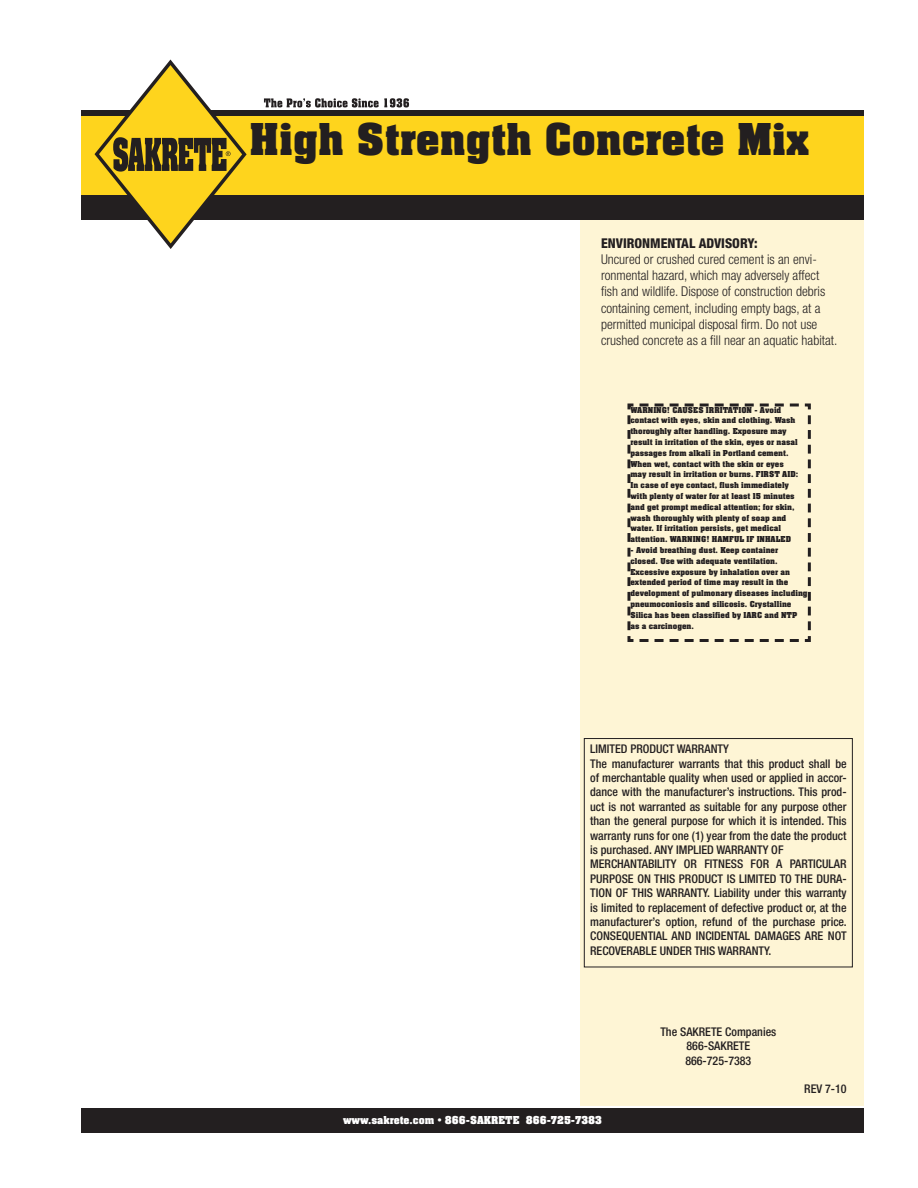
<style>
.page{position:relative;width:918px;height:1188px;background:#fff}
.page>*{position:absolute;margin:0;border:0;box-sizing:border-box;transform-origin:0 0}
.t1{font:48px "Aachen Bold Let Plain";color:#231f20}
.t2{font:300 condensed 13.5px/16.2px "Helvetica Neue LT Std";color:#231f20}
.t3{font:800 condensed 13.5px "Helvetica Neue LT Std";color:#231f20}
.t4{font:500 condensed 12px/14.4px "Helvetica Neue LT Std";color:#231f20;text-align:justify}
.t5{font:12px "Aachen Bold Let Plain";color:#fff}
.t6{font:9px/10.8px "Aachen Bold Let Plain";color:#231f20}
</style>
<div class="page">
<div style="left:580px;top:186px;width:283px;height:920px;background:#fef5d5"></div>
<div style="left:584px;top:738px;width:269px;height:229px;border:1px solid #231f20"></div>
<div style="left:81px;top:111px;width:783px;height:97px;background:#fed41d"></div>
<div style="left:81px;top:196px;width:783px;height:24px;background:#231f20"></div>
<div style="left:81px;top:111px;width:783px;height:5px;background:#231f20"></div>
<svg style="left:95px;top:60px;width:152px;height:189px"></svg>
<svg style="left:264px;top:98px;width:145px;height:10px"></svg>
<svg style="left:627px;top:403px;width:184px;height:239px"></svg>
<div style="left:81px;top:1108px;width:783px;height:24px;background:#231f20"></div>
<p class="t1" style="left:250px;top:113px;width:561px">High Strength Concrete Mix</p>
<p class="t3" style="left:601px;top:235px;width:158px">ENVIRONMENTAL ADVISORY:</p>
<p class="t2" style="left:601px;top:251px;width:238px">Uncured or crushed cured cement is an envi&shy;ronmental hazard, which may adversely affect fish and wildlife. Dispose of construction debris containing cement, including empty bags, at a permitted municipal disposal firm. Do not use crushed concrete as a fill near an aquatic habitat.</p>
<p class="t6" style="left:630px;top:404px;width:169px">WARNING! CAUSES IRRITATION - Avoid contact with eyes, skin and clothing. Wash thoroughly after handling. Exposure may result in irritation of the skin, eyes or nasal passages from alkali in Portland cement.<br>When wet, contact with the skin or eyes may result in irritation or burns. FIRST AID:<br>In case of eye contact, flush immediately with plenty of water for at least 15 minutes and get prompt medical attention; for skin, wash thoroughly with plenty of soap and water. If irritation persists, get medical attention. WARNING! HAMFUL IF INHALED</p>
<p class="t6" style="left:630px;top:545px;width:179px">- Avoid breathing dust. Keep container closed. Use with adequate ventilation.<br>Excessive exposure by inhalation over an extended period of time may result in the development of pulmonary diseases including pneumoconiosis and silicosis. Crystalline Silica has been classified by IARC and NTP as a carcinogen.</p>
<p class="t4" style="left:590px;top:742px;width:140px">LIMITED PRODUCT WARRANTY</p>
<p class="t4" style="left:590px;top:756px;width:258px">The manufacturer warrants that this product shall be of merchantable quality when used or applied in accor&shy;dance with the manufacturer’s instructions. This prod&shy;uct is not warranted as suitable for any purpose other than the general purpose for which it is intended. This warranty runs for one (1) year from the date the product is purchased. ANY IMPLIED WARRANTY OF</p>
<p class="t4" style="left:590px;top:857px;width:258px">MERCHANTABILITY OR FITNESS FOR A PARTICULAR PURPOSE ON THIS PRODUCT IS LIMITED TO THE DURA-TION OF THIS WARRANTY. Liability under this warranty is limited to replacement of defective product or, at the manufacturer’s option, refund of the purchase price.<br>CONSEQUENTIAL AND INCIDENTAL DAMAGES ARE NOT RECOVERABLE UNDER THIS WARRANTY.</p>
<p class="t5" style="left:343px;top:1113px;width:260px">www.sakrete.com • 866-SAKRETE 866-725-7383</p>
<p class="t4" style="left:660px;top:1024px;width:117px">The SAKRETE Companies</p>
<p class="t4" style="left:687px;top:1039px;width:65px">866-SAKRETE</p>
<p class="t4" style="left:685px;top:1053px;width:68px">866-725-7383</p>
<p class="t4" style="left:804px;top:1082px;width:44px">REV 7-10</p>
</div>
